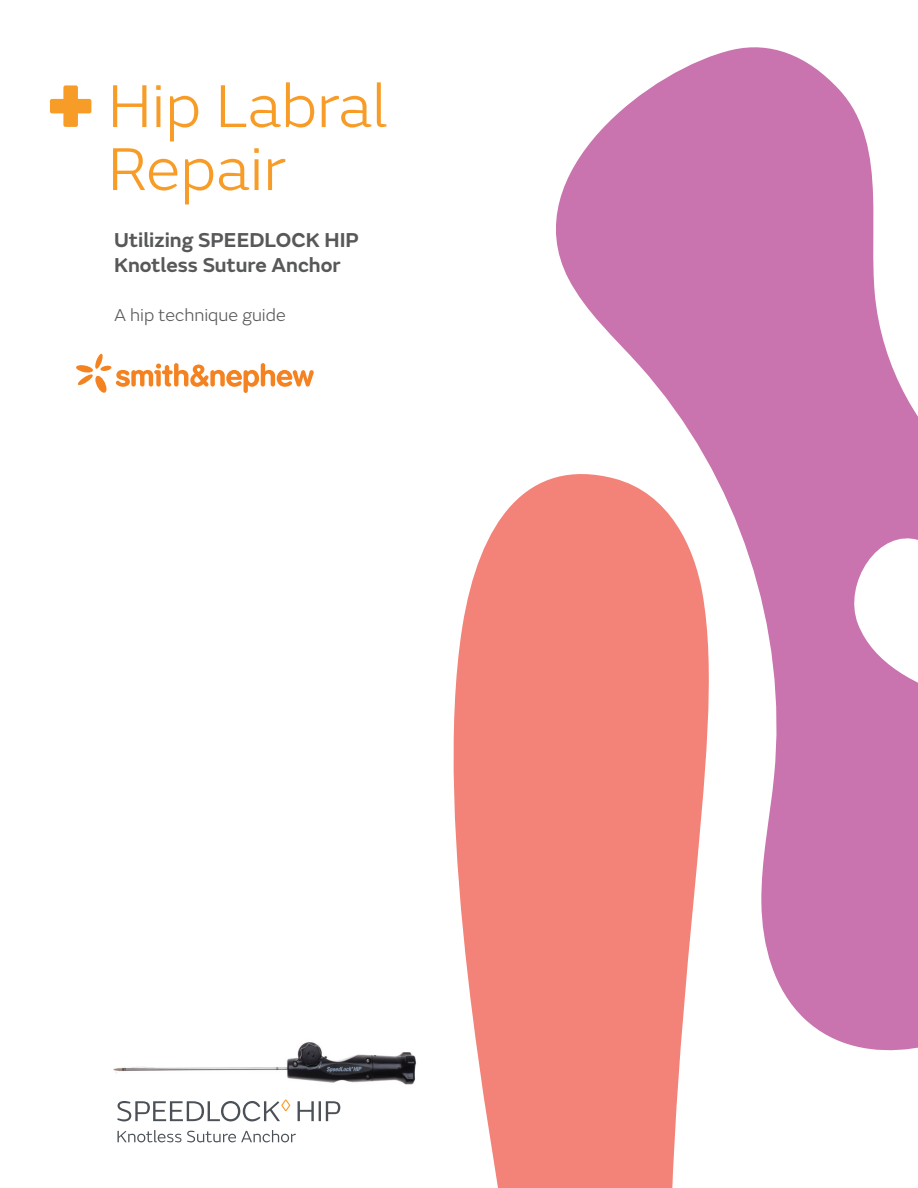
<style>
.page{position:relative;width:918px;height:1188px;background:#fff}
.page>*{position:absolute;margin:0;border:0;box-sizing:border-box;transform-origin:0 0}
.Headline_42_42{font:300 63px/63px "SN Emeric";color:#f89c28}
.Subhead_14_16_8{font:600 21px/25.2px "SN Emeric";color:#57585a}
.As_described_by_12_1{font:300 18px "SN Emeric";color:#57585a}
</style>
<div class="page">
<svg style="left:556px;top:47px;width:362px;height:1004px;fill:#c973af"></svg>
<svg style="left:453px;top:456px;width:361px;height:732px;fill:#f38278"></svg>
<img style="left:113px;top:1042px;width:304px;height:43px">
<svg style="left:298px;top:1101px;width:42px;height:20px"></svg>
<svg style="left:117px;top:1100px;width:173px;height:21px"></svg>
<svg style="left:117px;top:1130px;width:179px;height:12px"></svg>
<svg style="left:50px;top:85px;width:41px;height:42px"></svg>
<svg style="left:76px;top:354px;width:238px;height:39px"></svg>
<p class="Headline_42_42" style="left:108px;top:74px;width:281px">Hip Labral<br>Repair</p>
<p class="Subhead_14_16_8" style="left:114px;top:227px;width:247px">Utilizing SPEEDLOCK HIP<br>Knotless Suture Anchor</p>
<p class="As_described_by_12_1" style="left:114px;top:304px;width:173px">A hip technique guide</p>
</div>
